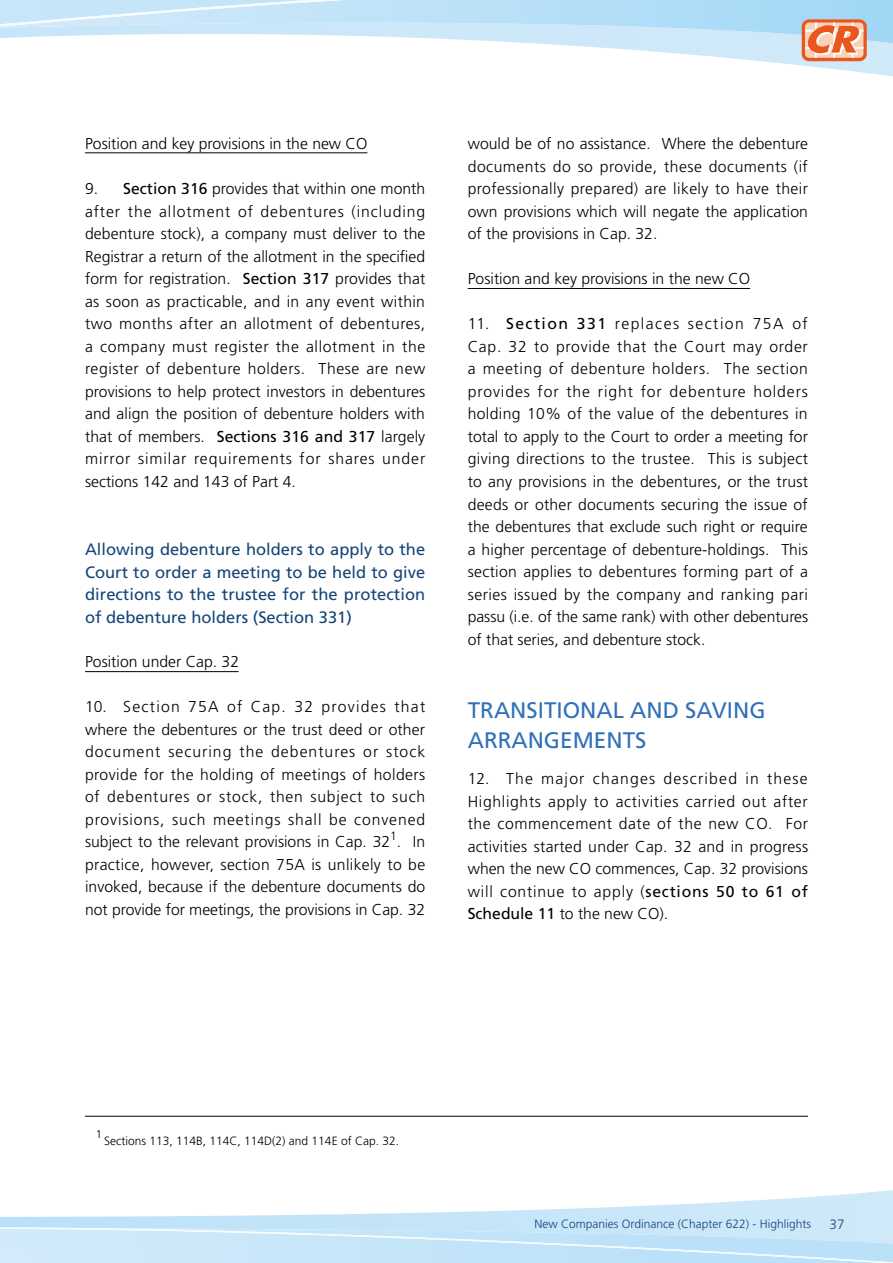
<style>
.page{position:relative;width:893px;height:1263px;background:#fff}
.page>*{position:absolute;margin:0;border:0;box-sizing:border-box;transform-origin:0 0}
.t1{font:22.5px/30px "Frutiger";color:#3071b9}
.t2{font:16.5px/22.5px "Frutiger";color:#154577;text-align:justify}
.t3{font:300 15.75px/22.5px "Frutiger";color:#000;text-align:justify}
.t4{font:300 13.5px "Frutiger";color:#154577}
.t5{font:300 12px "Frutiger";color:#000}
.t6{font:300 12px "Frutiger";color:#154577}
.t7{font:300 11.25px "Frutiger";color:#000}
.s1{font-weight:400}
</style>
<div class="page">
<svg style="left:0;top:1190px;width:893px;height:37px"></svg>
<svg style="left:0;top:1227px;width:893px;height:36px;background:#c8e6f8"></svg>
<svg style="left:730px;top:58px;width:163px;height:19px"></svg>
<div style="left:802px;top:19px;width:65px;height:42px;background:#ea571e;border-radius:7px"></div>
<svg style="left:0;top:0;width:893px;height:58px"></svg>
<hr style="left:85px;top:671px;width:154px;height:1px;background:#000">
<hr style="left:468px;top:288px;width:282px;height:1px;background:#000">
<hr style="left:85px;top:152px;width:282px;height:1px;background:#000">
<hr style="left:85px;top:1116px;width:723px;height:1px;background:#000">
<p class="t3" style="left:85px;top:133px;width:284px">Position and key provisions in the new CO</p>
<p class="t3" style="left:85px;top:178px;width:342px">9. <span class="s1">Section 316</span> provides that within one month after the allotment of debentures (including debenture stock), a company must deliver to the Registrar a return of the allotment in the specified form for registration. <span class="s1">Section 317</span> provides that as soon as practicable, and in any event within two months after an allotment of debentures, a company must register the allotment in the register of debenture holders. These are new provisions to help protect investors in debentures and align the position of debenture holders with that of members. <span class="s1">Sections 316 and 317</span> largely mirror similar requirements for shares under sections 142 and 143 of Part 4.</p>
<p class="t2" style="left:85px;top:538px;width:342px">Allowing debenture holders to apply to the Court to order a meeting to be held to give directions to the trustee for the protection of debenture holders (Section 331)</p>
<p class="t3" style="left:85px;top:650px;width:156px">Position under Cap. 32</p>
<p class="t3" style="left:85px;top:695px;width:342px">10. Section 75A of Cap. 32 provides that where the debentures or the trust deed or other document securing the debentures or stock provide for the holding of meetings of holders of debentures or stock, then subject to such provisions, such meetings shall be convened subject to the relevant provisions in Cap. 32 . In</p>
<p class="t5" style="left:390px;top:829px;width:8px">1</p>
<p class="t3" style="left:85px;top:853px;width:342px">practice, however, section 75A is unlikely to be invoked, because if the debenture documents do not provide for meetings, the provisions in Cap. 32</p>
<p class="t3" style="left:468px;top:133px;width:342px">would be of no assistance. Where the debenture documents do so provide, these documents (if professionally prepared) are likely to have their own provisions which will negate the application of the provisions in Cap. 32.</p>
<p class="t3" style="left:468px;top:268px;width:284px">Position and key provisions in the new CO</p>
<p class="t3" style="left:468px;top:313px;width:342px">11. <span class="s1">Section 331</span> replaces section 75A of Cap. 32 to provide that the Court may order a meeting of debenture holders. The section provides for the right for debenture holders holding 10% of the value of the debentures in total to apply to the Court to order a meeting for giving directions to the trustee. This is subject to any provisions in the debentures, or the trust deeds or other documents securing the issue of the debentures that exclude such right or require a higher percentage of debenture-holdings. This section applies to debentures forming part of a series issued by the company and ranking pari passu (i.e. of the same rank) with other debentures of that series, and debenture stock.</p>
<p class="t1" style="left:468px;top:695px;width:299px">TRANSITIONAL AND SAVING<br>ARRANGEMENTS</p>
<p class="t3" style="left:468px;top:767px;width:342px">12. The major changes described in these Highlights apply to activities carried out after the commencement date of the new CO. For activities started under Cap. 32 and in progress when the new CO commences, Cap. 32 provisions will continue to apply (<span class="s1">sections 50 to 61 of Schedule 11</span> to the new CO).</p>
<p class="t7" style="left:96px;top:1128px;width:8px">1</p>
<p class="t5" style="left:104px;top:1133px;width:296px">Sections 113, 114B, 114C, 114D(2) and 114E of Cap. 32.</p>
<p class="t6" style="left:534px;top:1217px;width:278px">New Companies Ordinance (Chapter 622) - Highlights</p>
<p class="t4" style="left:830px;top:1216px;width:17px">37</p>
</div>
